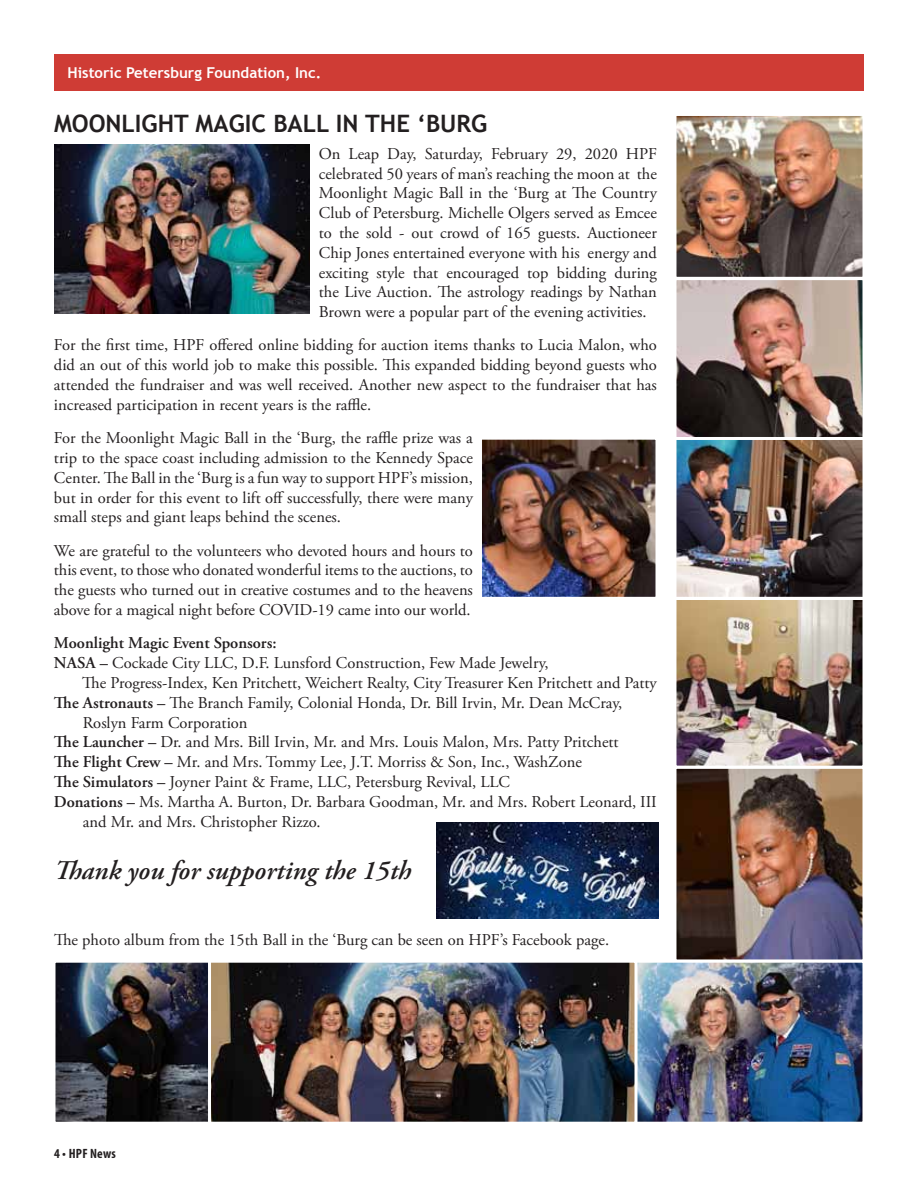
<style>
.page{position:relative;width:918px;height:1188px;background:#fff}
.page>*{position:absolute;margin:0;border:0;box-sizing:border-box;transform-origin:0 0}
.t1{font:italic 600 27px "Adobe Garamond Pro";color:#231f20}
.t2{font:700 24px "Trebuchet MS";color:#231f20}
.t3{font:16.5px/19.8px "Adobe Garamond Pro";color:#231f20;text-align:justify}
.t4{font:600 16.5px "Adobe Garamond Pro";color:#231f20}
.t5{font:700 15px "Trebuchet MS";color:#fff}
.t6{font:700 condensed 13.5px "Myriad Pro";letter-spacing:.01em;color:#231f20}
.s1{font-weight:600}
</style>
<div class="page">
<div style="left:54px;top:54px;width:810px;height:37px;background:#cf3c35"></div>
<img style="left:483px;top:441px;width:171px;height:155px">
<div style="left:479px;top:437px;width:179px;height:163px;border:3px solid #fff"></div>
<img style="left:678px;top:117px;width:184px;height:842px">
<div style="left:674px;top:113px;width:192px;height:167px;border:3px solid #fff"></div>
<div style="left:674px;top:437px;width:192px;height:165px;border:3px solid #fff"></div>
<div style="left:674px;top:766px;width:192px;height:197px;border:3px solid #fff"></div>
<img style="left:56px;top:964px;width:152px;height:157px">
<div style="left:52px;top:960px;width:186px;height:165px;border:3px solid #fff"></div>
<img style="left:638px;top:964px;width:224px;height:157px">
<div style="left:479px;top:960px;width:387px;height:165px;border:3px solid #fff"></div>
<img style="left:437px;top:822px;width:221px;height:96px">
<img style="left:212px;top:964px;width:422px;height:157px">
<div style="left:208px;top:960px;width:430px;height:165px;border:3px solid #fff"></div>
<div style="left:674px;top:277px;width:192px;height:163px;border:3px solid #fff"></div>
<img style="left:54px;top:145px;width:256px;height:169px">
<div style="left:674px;top:597px;width:192px;height:172px;border:3px solid #fff"></div>
<p class="t5" style="left:68px;top:63px;width:255px">Historic Petersburg Foundation, Inc.</p>
<h2 class="t2" style="left:54px;top:109px;width:249px">MOONLIGHT MAGIC BALL</h2>
<h2 class="t2" style="left:336px;top:109px;width:153px">IN THE ‘BURG</h2>
<p class="t3" style="left:319px;top:144px;width:340px">On Leap Day, Saturday, February 29, 2020 HPF celebrated 50 years of man’s reaching the moon at the Moonlight Magic Ball in the ‘Burg at The Country Club of Petersburg. Michelle Olgers served as Emcee to the sold - out crowd of 165 guests. Auctioneer Chip Jones entertained everyone with his energy and exciting style that encouraged top bidding during the Live Auction. The astrology readings by Nathan Brown were a popular part of the evening activities.</p>
<p class="t3" style="left:54px;top:336px;width:604px">For the first time, HPF offered online bidding for auction items thanks to Lucia Malon, who did an out of this world job to make this possible. This expanded bidding beyond guests who attended the fundraiser and was well received. Another new aspect to the fundraiser that has increased participation in recent years is the raffle.</p>
<p class="t3" style="left:54px;top:429px;width:421px">For the Moonlight Magic Ball in the ‘Burg, the raffle prize was a trip to the space coast including admission to the Kennedy Space Center. The Ball in the ‘Burg is a fun way to support HPF’s mission, but in order for this event to lift off successfully, there were many small steps and giant leaps behind the scenes.</p>
<p class="t3" style="left:54px;top:541px;width:421px">We are grateful to the volunteers who devoted hours and hours to this event, to those who donated wonderful items to the auctions, to the guests who turned out in creative costumes and to the heavens above for a magical night before COVID-19 came into our world.</p>
<p class="t4" style="left:54px;top:634px;width:224px">Moonlight Magic Event Sponsors:</p>
<p class="t3" style="left:54px;top:654px;width:496px"><span class="s1">NASA –</span> Cockade City LLC, D.F. Lunsford Construction, Few Made Jewelry,</p>
<p class="t3" style="left:82px;top:673px;width:576px">The Progress-Index, Ken Pritchett, Weichert Realty, City Treasurer Ken Pritchett and Patty</p>
<p class="t3" style="left:54px;top:693px;width:570px"><span class="s1">The Astronauts –</span> The Branch Family, Colonial Honda, Dr. Bill Irvin, Mr. Dean McCray,</p>
<p class="t3" style="left:83px;top:713px;width:166px">Roslyn Farm Corporation</p>
<p class="t3" style="left:54px;top:733px;width:566px"><span class="s1">The Launcher –</span> Dr. and Mrs. Bill Irvin, Mr. and Mrs. Louis Malon, Mrs. Patty Pritchett</p>
<p class="t3" style="left:54px;top:753px;width:529px"><span class="s1">The Flight Crew –</span> Mr. and Mrs. Tommy Lee, J.T. Morriss &amp; Son, Inc., WashZone</p>
<p class="t3" style="left:54px;top:772px;width:458px"><span class="s1">The Simulators –</span> Joyner Paint &amp; Frame, LLC, Petersburg Revival, LLC</p>
<p class="t3" style="left:54px;top:792px;width:604px"><span class="s1">Donations –</span> Ms. Martha A. Burton, Dr. Barbara Goodman, Mr. and Mrs. Robert Leonard, III</p>
<p class="t3" style="left:83px;top:812px;width:239px">and Mr. and Mrs. Christopher Rizzo.</p>
<h1 class="t1" style="left:54px;top:855px;width:359px">Thank you for supporting the 15th</h1>
<p class="t3" style="left:54px;top:931px;width:557px">The photo album from the 15th Ball in the ‘Burg can be seen on HPF’s Facebook page.</p>
<p class="t6" style="left:54px;top:1145px;width:63px">4 • HPF News</p>
</div>
